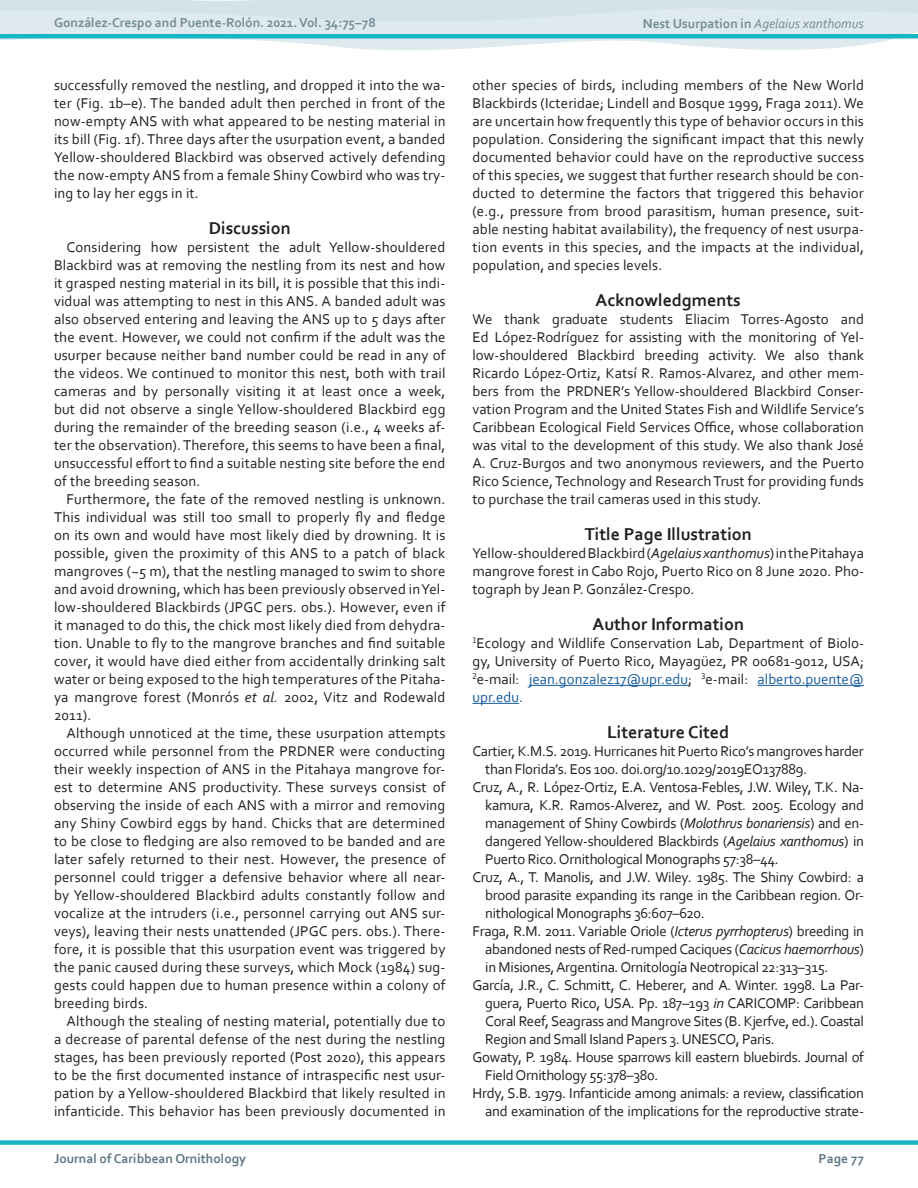
<style>
.page{position:relative;width:918px;height:1188px;background:#fff}
.page>*{position:absolute;margin:0;border:0;box-sizing:border-box;transform-origin:0 0}
.Body_Heading_1__H2{font:700 18px "Corbel";color:#231f20}
.main_body_text__P{font:14.85px/18px "Corbel";letter-spacing:.01em;color:#231f20;text-align:justify}
.Citation__P{font:14.85px/18px "Corbel";letter-spacing:-.02em;color:#231f20;text-align:justify}
.Author_Info_text__P{font:14.85px/18px "Corbel";color:#231f20;text-align:justify}
.t1{font:700 13.5px "Corbel";color:#758b95}
.t2{font:700 13.5px "Corbel";color:#5f7682}
.t3{font:italic 13.5px "Corbel";color:#758b95}
.s1{font-weight:700;font-style:normal}
.s2{font-style:italic}
.s3{color:#175d9e}
</style>
<div class="page">
<svg style="left:0;top:0;width:918px;height:51px;fill:#deeaee"></svg>
<div style="left:0;top:1140px;width:918px;height:5px;background:#16b7c3"></div>
<hr style="left:529px;top:685px;width:159px;height:1px;background:#175d9e">
<hr style="left:758px;top:685px;width:106px;height:1px;background:#175d9e">
<hr style="left:472px;top:703px;width:47px;height:1px;background:#175d9e">
<div style="left:0;top:34px;width:918px;height:5px;background:#16b7c3"></div>
<p class="t1" style="left:54px;top:15px;width:323px">González-Crespo and Puente-Rolón. 2021. Vol. 34:75–78</p>
<p class="t3" style="left:643px;top:15px;width:222px"><span class="s1">Nest Usurpation in</span> Agelaius xanthomus</p>
<p class="main_body_text__P" style="left:54px;top:76px;width:393px">successfully removed the nestling, and dropped it into the wa&shy;ter (Fig. 1b–e). The banded adult then perched in front of the now-empty ANS with what appeared to be nesting material in its bill (Fig. 1f). Three days after the usurpation event, a banded Yellow-shouldered Blackbird was observed actively defending the now-empty ANS from a female Shiny Cowbird who was try&shy;ing to lay her eggs in it.</p>
<h2 class="Body_Heading_1__H2" style="left:209px;top:217px;width:83px">Discussion</h2>
<p class="main_body_text__P" style="left:54px;top:238px;width:393px;text-indent:13px">Considering how persistent the adult Yellow-shouldered Blackbird was at removing the nestling from its nest and how it grasped nesting material in its bill, it is possible that this indi&shy;vidual was attempting to nest in this ANS. A banded adult was also observed entering and leaving the ANS up to 5 days after the event. However, we could not confirm if the adult was the usurper because neither band number could be read in any of the videos. We continued to monitor this nest, both with trail cameras and by personally visiting it at least once a week, but did not observe a single Yellow-shouldered Blackbird egg during the remainder of the breeding season (i.e., 4 weeks af&shy;ter the observation). Therefore, this seems to have been a final, unsuccessful effort to find a suitable nesting site before the end of the breeding season.</p>
<p class="main_body_text__P" style="left:54px;top:490px;width:393px;text-indent:13px">Furthermore, the fate of the removed nestling is unknown.<br>This individual was still too small to properly fly and fledge on its own and would have most likely died by drowning. It is possible, given the proximity of this ANS to a patch of black mangroves (~5 m), that the nestling managed to swim to shore and avoid drowning, which has been previously observed in Yel&shy;low-shouldered Blackbirds (JPGC pers. obs.). However, even if it managed to do this, the chick most likely died from dehydra&shy;tion. Unable to fly to the mangrove branches and find suitable cover, it would have died either from accidentally drinking salt water or being exposed to the high temperatures of the Pitaha&shy;ya mangrove forest (Monrós <span class="s2">et al.</span> 2002, Vitz and Rodewald 2011).</p>
<p class="main_body_text__P" style="left:54px;top:724px;width:393px;text-indent:13px">Although unnoticed at the time, these usurpation attempts occurred while personnel from the PRDNER were conducting their weekly inspection of ANS in the Pitahaya mangrove for&shy;est to determine ANS productivity. These surveys consist of observing the inside of each ANS with a mirror and removing any Shiny Cowbird eggs by hand. Chicks that are determined to be close to fledging are also removed to be banded and are later safely returned to their nest. However, the presence of personnel could trigger a defensive behavior where all near&shy;by Yellow-shouldered Blackbird adults constantly follow and vocalize at the intruders (i.e., personnel carrying out ANS sur&shy;veys), leaving their nests unattended (JPGC pers. obs.). There&shy;fore, it is possible that this usurpation event was triggered by the panic caused during these surveys, which Mock (1984) sug&shy;gests could happen due to human presence within a colony of breeding birds.</p>
<p class="main_body_text__P" style="left:54px;top:1012px;width:393px;text-indent:13px">Although the stealing of nesting material, potentially due to a decrease of parental defense of the nest during the nestling stages, has been previously reported (Post 2020), this appears to be the first documented instance of intraspecific nest usur&shy;pation by a Yellow-shouldered Blackbird that likely resulted in infanticide. This behavior has been previously documented in</p>
<p class="main_body_text__P" style="left:472px;top:76px;width:393px">other species of birds, including members of the New World Blackbirds (Icteridae; Lindell and Bosque 1999, Fraga 2011). We are uncertain how frequently this type of behavior occurs in this population. Considering the significant impact that this newly documented behavior could have on the reproductive success of this species, we suggest that further research should be con&shy;ducted to determine the factors that triggered this behavior (e.g., pressure from brood parasitism, human presence, suit&shy;able nesting habitat availability), the frequency of nest usurpa&shy;tion events in this species, and the impacts at the individual, population, and species levels.</p>
<h2 class="Body_Heading_1__H2" style="left:596px;top:289px;width:147px">Acknowledgments</h2>
<p class="main_body_text__P" style="left:472px;top:310px;width:393px">We thank graduate students Eliacim Torres-Agosto and Ed López-Rodríguez for assisting with the monitoring of Yel&shy;low-shouldered Blackbird breeding activity. We also thank Ricardo López-Ortiz, Katsí R. Ramos-Alvarez, and other mem&shy;bers from the PRDNER’s Yellow-shouldered Blackbird Conser&shy;vation Program and the United States Fish and Wildlife Service’s Caribbean Ecological Field Services Office, whose collaboration was vital to the development of this study. We also thank José A. Cruz-Burgos and two anonymous reviewers, and the Puerto Rico Science, Technology and Research Trust for providing funds to purchase the trail cameras used in this study.</p>
<h2 class="Body_Heading_1__H2" style="left:585px;top:523px;width:169px">Title Page Illustration</h2>
<p class="Author_Info_text__P" style="left:472px;top:544px;width:393px">Yellow-shouldered Blackbird (<span class="s2">Agelaius xanthomus</span>) in the Pitahaya mangrove forest in Cabo Rojo, Puerto Rico on 8 June 2020. Pho&shy;tograph by Jean P. González-Crespo.</p>
<h2 class="Body_Heading_1__H2" style="left:593px;top:613px;width:153px">Author Information</h2>
<p class="Author_Info_text__P" style="left:472px;top:634px;width:393px"><sup>1</sup>Ecology and Wildlife Conservation Lab, Department of Biolo&shy;gy, University of Puerto Rico, Mayagüez, PR 00681-9012, USA; <sup>2</sup>e-mail: <span class="s3">jean.gonzalez17@upr.edu</span>; <sup>3</sup>e-mail: <span class="s3">alberto.puente@ upr.edu.</span></p>
<h2 class="Body_Heading_1__H2" style="left:607px;top:721px;width:124px">Literature Cited</h2>
<p class="Citation__P" style="left:485px;top:742px;width:380px;text-indent:-13px">Cartier, K.M.S. 2019. Hurricanes hit Puerto Rico’s mangroves harder than Florida’s. Eos 100. doi.org/10.1029/2019EO137889.</p>
<p class="Citation__P" style="left:485px;top:778px;width:380px;text-indent:-13px">Cruz, A., R. López-Ortiz, E.A. Ventosa-Febles, J.W. Wiley, T.K. Na&shy;kamura, K.R. Ramos-Alverez, and W. Post. 2005. Ecology and management of Shiny Cowbirds (<span class="s2">Molothrus bonariensis</span>) and en&shy;dangered Yellow-shouldered Blackbirds (<span class="s2">Agelaius xanthomus</span>) in Puerto Rico. Ornithological Monographs 57:38–44.</p>
<p class="Citation__P" style="left:485px;top:868px;width:380px;text-indent:-13px">Cruz, A., T. Manolis, and J.W. Wiley. 1985. The Shiny Cowbird: a brood parasite expanding its range in the Caribbean region. Or&shy;nithological Monographs 36:607–620.</p>
<p class="Citation__P" style="left:485px;top:922px;width:380px;text-indent:-13px">Fraga, R.M. 2011. Variable Oriole (<span class="s2">Icterus pyrrhopterus</span>) breeding in abandoned nests of Red-rumped Caciques (<span class="s2">Cacicus haemorrhous</span>) in Misiones, Argentina. Ornitología Neotropical 22:313–315.</p>
<p class="Citation__P" style="left:485px;top:976px;width:380px;text-indent:-13px">García, J.R., C. Schmitt, C. Heberer, and A. Winter. 1998. La Par&shy;guera, Puerto Rico, USA. Pp. 187–193 <span class="s2">in</span> CARICOMP: Caribbean Coral Reef, Seagrass and Mangrove Sites (B. Kjerfve, ed.). Coastal Region and Small Island Papers 3. UNESCO, Paris.</p>
<p class="Citation__P" style="left:485px;top:1048px;width:380px;text-indent:-13px">Gowaty, P. 1984. House sparrows kill eastern bluebirds. Journal of<br>Field Ornithology 55:378–380.</p>
<p class="Citation__P" style="left:472px;top:1084px;width:393px;text-align:right">Hrdy, S.B. 1979. Infanticide among animals: a review, classification and examination of the implications for the reproductive strate-</p>
<p class="t2" style="left:54px;top:1150px;width:194px">Journal of Caribbean Ornithology</p>
<p class="t2" style="left:819px;top:1150px;width:47px">Page 77</p>
</div>
